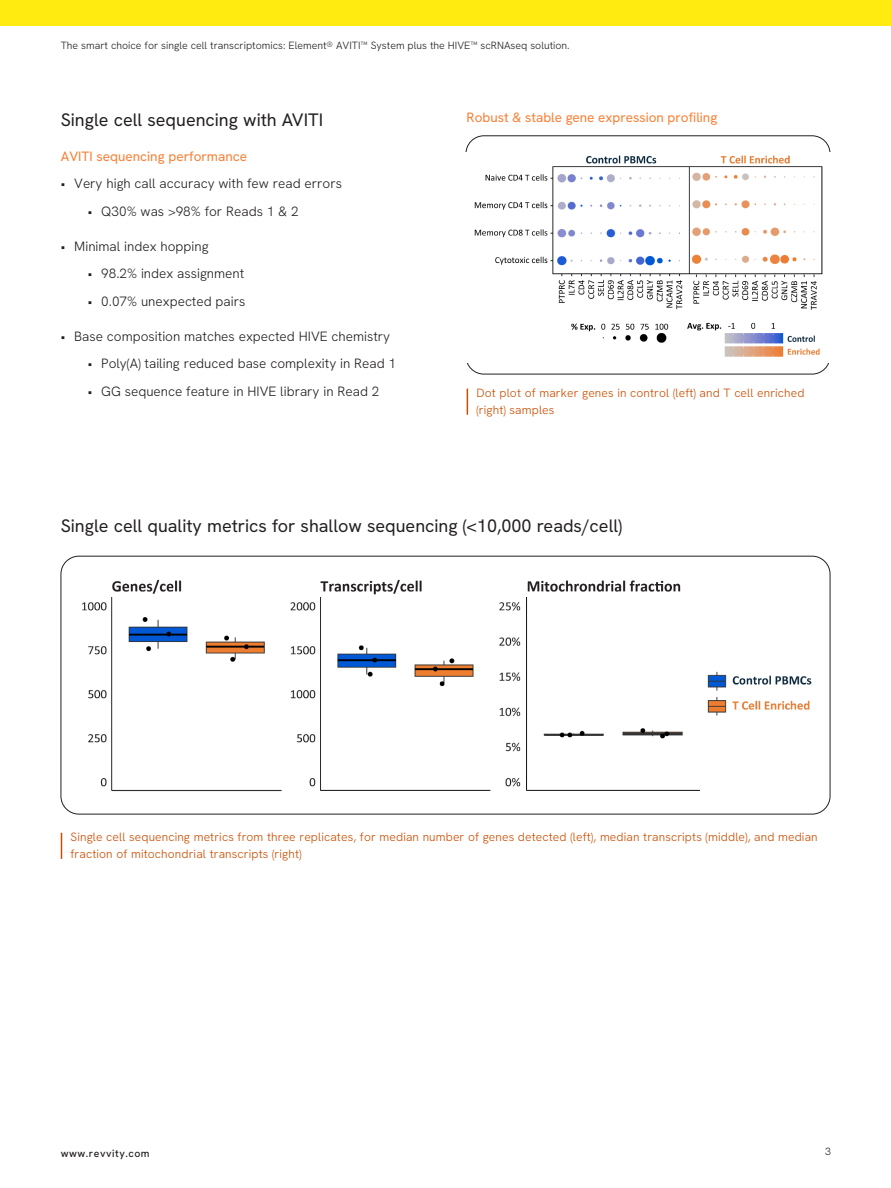
<style>
.page{position:relative;width:891px;height:1188px;background:#fff}
.page>*{position:absolute;margin:0;border:0;box-sizing:border-box;transform-origin:0 0}
.t1{font:18px "Hanken Grotesk";color:#231f20}
.t2{font:300 13.5px "Hanken Grotesk";color:#231f20}
.t3{font:13.5px "Hanken Grotesk";color:#fa7e33}
.t4{font:300 12px/16.5px "Hanken Grotesk";letter-spacing:.01em;color:#c94d00}
.t5{font:300 10.5px "Hanken Grotesk";color:#231f20}
.t6{font:500 10.5px "Hanken Grotesk";letter-spacing:.05em;color:#231f20}
</style>
<div class="page">
<div style="left:0;top:0;width:891px;height:26px;background:#ffeb0f"></div>
<img style="left:474px;top:155px;width:349px;height:202px">
<svg style="left:467px;top:389px;width:1px;height:26px"></svg>
<svg style="left:61px;top:833px;width:1px;height:26px"></svg>
<img style="left:82px;top:579px;width:730px;height:213px">
<p class="t5" style="left:61px;top:39px;width:510px">The smart choice for single cell transcriptomics: Element® AVITI™ System plus the HIVE™ scRNAseq solution.</p>
<p class="t3" style="left:467px;top:108px;width:252px">Robust &amp; stable gene expression profiling</p>
<p class="t1" style="left:61px;top:108px;width:264px">Single cell sequencing with AVITI</p>
<p class="t3" style="left:61px;top:147px;width:188px">AVITI sequencing performance</p>
<p class="t2" style="left:61px;top:175px;width:283px">• Very high call accuracy with few read errors</p>
<p class="t2" style="left:88px;top:203px;width:212px">• Q30% was &gt;98% for Reads 1 &amp; 2</p>
<p class="t2" style="left:61px;top:237px;width:149px">• Minimal index hopping</p>
<p class="t2" style="left:88px;top:265px;width:158px">• 98.2% index assignment</p>
<p class="t2" style="left:88px;top:293px;width:159px">• 0.07% unexpected pairs</p>
<p class="t2" style="left:61px;top:327px;width:331px">• Base composition matches expected HIVE chemistry</p>
<p class="t2" style="left:88px;top:355px;width:310px">• Poly(A) tailing reduced base complexity in Read 1</p>
<p class="t2" style="left:88px;top:383px;width:293px">• GG sequence feature in HIVE library in Read 2</p>
<p class="t4" style="left:476px;top:385px;width:330px">Dot plot of marker genes in control (left) and T cell enriched (right) samples</p>
<p class="t1" style="left:61px;top:514px;width:563px">Single cell quality metrics for shallow sequencing (&lt;10,000 reads/cell)</p>
<p class="t4" style="left:71px;top:829px;width:749px">Single cell sequencing metrics from three replicates, for median number of genes detected (left), median transcripts (middle), and median fraction of mitochondrial transcripts (right)</p>
<p class="t6" style="left:61px;top:1147px;width:90px">www.revvity.com</p>
<p class="t5" style="left:825px;top:1145px;width:7px">3</p>
</div>
